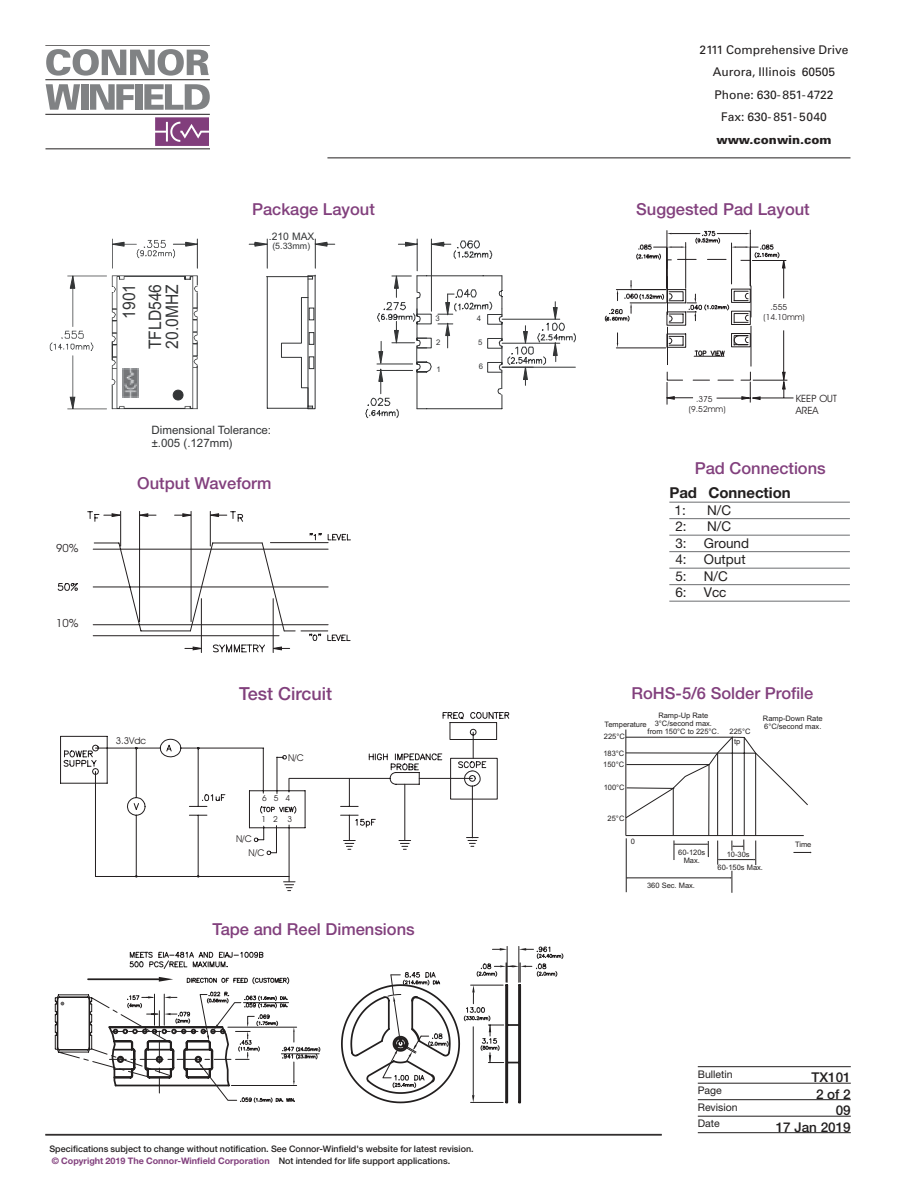
<style>
.page{position:relative;width:918px;height:1188px;background:#fff}
.page>*{position:absolute;margin:0;border:0;box-sizing:border-box;transform-origin:0 0}
.t1{font:500 18px "Helvetica Neue";color:#81407c}
.t2{font:17.25px/26px "Arial";color:#333536;text-align:right;scale:.9 1}
.t3{font:500 16.5px "Helvetica Neue";color:#82407d}
.t4{font:700 15px "Helvetica Neue";color:#221f1f}
.t5{font:13.5px "Helvetica Neue";color:#221f1f}
.t6{font:500 13.5px "Helvetica Neue";color:#221f1f}
.t7{font:12px/22.5px "Univers";color:#221f1f;text-align:center}
.t8{font:900 12px "Univers";color:#221f1f}
.t9{font:11.55px/12.9px "Arial";color:#333536}
.t10{font:11.25px "Avant Garde IT Cby BT";color:#231f20}
.t11{font:10.5px "Helvetica Neue";color:#221f1f}
.t12{font:10.35px "Arial";color:#333536}
.t13{font:10.05px/12.1px "Avant Garde IT Cby BT";color:#231f20}
.t14{font:9.6px "Avant Garde IT Cby BT";color:#231f20}
.t15{font:9.3px "Avant Garde IT Cby BT";color:#231f20}
.t16{font:500 9px/12px "Helvetica Neue";color:#221f1f}
.t17{font:8.85px "Arial";color:#333536}
.t18{font:8.4px/10.1px "Avant Garde IT Cby BT";color:#231f20}
.t19{font:8.25px "Avant Garde IT Cby BT";color:#231f20}
.t20{font:7.8px "Arial";color:#333536}
.t21{font:7.5px/8.4px "Arial";color:#221f1f;text-align:center}
.s1{font-weight:700;color:#82407d}
</style>
<div class="page">
<hr style="left:45px;top:1134px;width:617px;height:1px;background:#221f1f">
<svg style="left:46px;top:49px;width:163px;height:27px"></svg>
<svg style="left:46px;top:84px;width:34px;height:26px"></svg>
<div style="left:81px;top:84px;width:7px;height:26px;background:#808284"></div>
<svg style="left:90px;top:84px;width:44px;height:26px"></svg>
<div style="left:136px;top:84px;width:7px;height:26px;background:#808284"></div>
<svg style="left:144px;top:84px;width:66px;height:26px"></svg>
<hr style="left:45px;top:45px;width:165px;height:1px;background:#221f1f">
<hr style="left:45px;top:79px;width:165px;height:1px;background:#221f1f">
<hr style="left:45px;top:114px;width:165px;height:1px;background:#221f1f">
<svg style="left:155px;top:117px;width:54px;height:29px;background:#935a8f"></svg>
<hr style="left:46px;top:149px;width:164px;height:1px;background:#221f1f">
<hr style="left:327px;top:157px;width:524px;height:1px;background:#221f1f">
<hr style="left:45px;top:1135px;width:617px;height:1px;background:#221f1f">
<hr style="left:669px;top:502px;width:181px;height:1px;background:#6c6e70">
<hr style="left:669px;top:518px;width:181px;height:1px;background:#6c6e70">
<hr style="left:669px;top:535px;width:181px;height:1px;background:#6c6e70">
<hr style="left:669px;top:551px;width:181px;height:1px;background:#6c6e70">
<hr style="left:669px;top:568px;width:181px;height:1px;background:#6c6e70">
<hr style="left:669px;top:584px;width:181px;height:1px;background:#6c6e70">
<hr style="left:669px;top:601px;width:181px;height:1px;background:#6c6e70">
<hr style="left:698px;top:1066px;width:153px;height:1px;background:#221f1f">
<hr style="left:698px;top:1083px;width:153px;height:1px;background:#221f1f">
<hr style="left:698px;top:1099px;width:153px;height:1px;background:#221f1f">
<hr style="left:698px;top:1116px;width:153px;height:1px;background:#221f1f">
<hr style="left:698px;top:1132px;width:153px;height:1px;background:#221f1f">
<svg style="left:57px;top:511px;width:294px;height:142px"></svg>
<div style="left:53px;top:541px;width:30px;height:21px;background:#fff"></div>
<div style="left:53px;top:617px;width:30px;height:20px;background:#fff"></div>
<svg style="left:266px;top:318px;width:310px;height:91px"></svg>
<svg style="left:248px;top:238px;width:310px;height:169px"></svg>
<svg style="left:50px;top:238px;width:148px;height:172px"></svg>
<img style="left:123px;top:368px;width:16px;height:29px">
<hr style="left:753px;top:380px;width:34px;height:1px;background:#231f20">
<hr style="left:752px;top:398px;width:41px;height:1px;background:#231f20">
<svg style="left:605px;top:230px;width:181px;height:175px"></svg>
<svg style="left:341px;top:946px;width:222px;height:157px"></svg>
<hr style="left:88px;top:978px;width:71px;height:2px;background:#221f1f">
<svg style="left:129px;top:951px;width:161px;height:34px"></svg>
<svg style="left:55px;top:991px;width:266px;height:112px"></svg>
<svg style="left:60px;top:736px;width:223px;height:142px"></svg>
<svg style="left:283px;top:712px;width:227px;height:179px"></svg>
<hr style="left:626px;top:730px;width:1px;height:106px;background:#221f1f">
<svg style="left:625px;top:737px;width:187px;height:156px"></svg>
<h3 class="t3" style="left:252px;top:203px;width:124px">Package Layout</h3>
<p class="t10" style="left:56px;top:544px;width:24px">90%</p>
<p class="t10" style="left:56px;top:619px;width:24px">10%</p>
<h2 class="t2" style="left:118px;top:349px;width:74px;rotate:-90deg">1901<br>TFLD546</h2>
<h2 class="t2" style="left:161px;top:349px;width:73px;rotate:-90deg">20.0MHZ</h2>
<p class="t12" style="left:269px;top:232px;width:47px">.210 MAX</p>
<p class="t17" style="left:272px;top:243px;width:40px">(5.33mm)</p>
<p class="t9" style="left:152px;top:425px;width:121px">Dimensional Tolerance: ±.005 (.127mm)</p>
<h3 class="t3" style="left:137px;top:477px;width:136px">Output Waveform</h3>
<p class="t20" style="left:436px;top:316px;width:6px">3</p>
<p class="t20" style="left:477px;top:315px;width:6px">4</p>
<p class="t20" style="left:478px;top:339px;width:6px">5</p>
<p class="t20" style="left:479px;top:363px;width:6px">6</p>
<p class="t20" style="left:436px;top:340px;width:6px">2</p>
<p class="t20" style="left:437px;top:366px;width:6px">1</p>
<p class="t14" style="left:116px;top:737px;width:32px">3.3Vdc</p>
<h1 class="t1" style="left:239px;top:687px;width:95px">Test Circuit</h1>
<p class="t15" style="left:288px;top:754px;width:17px">N/C</p>
<p class="t19" style="left:262px;top:795px;width:30px">654</p>
<p class="t15" style="left:236px;top:836px;width:17px">N/C</p>
<p class="t19" style="left:262px;top:816px;width:32px">12 3</p>
<p class="t15" style="left:249px;top:849px;width:17px">N/C</p>
<h3 class="t3" style="left:213px;top:923px;width:204px">Tape and Reel Dimensions</h3>
<p class="t16" style="left:50px;top:1144px;width:426px">Specifications subject to change without notification. See Connor-Winfield's website for latest revision. <span class="s1">© Copyright 2019 The Connor-Winfield Corporation</span> Not intended for life support applications.</p>
<h3 class="t7" style="left:699px;top:39px;width:151px">2111 Comprehensive Drive<br>Aurora, Illinois 60505<br>Phone: 630-851-4722<br>Fax: 630- 851- 5040</h3>
<h3 class="t8" style="left:716px;top:133px;width:117px">www.conwin.com</h3>
<h3 class="t3" style="left:636px;top:203px;width:175px">Suggested Pad Layout</h3>
<p class="t18" style="left:689px;top:395px;width:38px;text-indent:7px">.375 (9.52mm)</p>
<p class="t18" style="left:764px;top:303px;width:43px;text-indent:7px">.555 (14.10mm)</p>
<p class="t13" style="left:796px;top:394px;width:42px">KEEP OUT<br>AREA</p>
<h3 class="t3" style="left:695px;top:462px;width:133px">Pad Connections</h3>
<h3 class="t4" style="left:669px;top:487px;width:123px">Pad Connection</h3>
<h3 class="t5" style="left:675px;top:505px;width:13px">1:</h3>
<h3 class="t5" style="left:707px;top:505px;width:25px">N/C</h3>
<h3 class="t5" style="left:675px;top:521px;width:13px">2:</h3>
<h3 class="t5" style="left:707px;top:521px;width:25px">N/C</h3>
<h3 class="t5" style="left:675px;top:538px;width:13px">3:</h3>
<h3 class="t5" style="left:704px;top:538px;width:47px">Ground</h3>
<h3 class="t5" style="left:675px;top:554px;width:13px">4:</h3>
<h3 class="t5" style="left:704px;top:554px;width:43px">Output</h3>
<h3 class="t5" style="left:675px;top:571px;width:13px">5:</h3>
<h3 class="t5" style="left:704px;top:571px;width:25px">N/C</h3>
<h3 class="t5" style="left:675px;top:587px;width:13px">6:</h3>
<h3 class="t5" style="left:704px;top:587px;width:24px">Vcc</h3>
<h3 class="t3" style="left:632px;top:687px;width:183px">RoHS-5/6 Solder Profile</h3>
<p class="t21" style="left:648px;top:712px;width:73px">Ramp-Up Rate<br>3°C/second max. from 150°C to 225°C.</p>
<p class="t21" style="left:605px;top:720px;width:44px">Temperature</p>
<p class="t21" style="left:604px;top:733px;width:22px">225°C</p>
<p class="t21" style="left:603px;top:749px;width:22px">183°C</p>
<p class="t21" style="left:603px;top:761px;width:22px">150°C</p>
<p class="t21" style="left:604px;top:784px;width:22px">100°C</p>
<p class="t21" style="left:608px;top:815px;width:18px">25°C</p>
<p class="t21" style="left:730px;top:727px;width:22px">225°C</p>
<p class="t21" style="left:734px;top:737px;width:8px">tp</p>
<p class="t21" style="left:763px;top:715px;width:61px;text-align:left">Ramp-Down Rate<br>6°C/second max.</p>
<p class="t21" style="left:631px;top:838px;width:6px">0</p>
<p class="t21" style="left:678px;top:848px;width:29px">60-120s<br>Max.</p>
<p class="t21" style="left:647px;top:881px;width:49px">360 Sec. Max.</p>
<p class="t21" style="left:727px;top:851px;width:24px">10-30s</p>
<p class="t21" style="left:718px;top:864px;width:47px">60-150s Max.</p>
<p class="t21" style="left:795px;top:841px;width:18px">Time</p>
<p class="t11" style="left:698px;top:1070px;width:36px">Bulletin</p>
<h3 class="t6" style="left:812px;top:1072px;width:41px">TX101</h3>
<p class="t11" style="left:698px;top:1087px;width:26px">Page</p>
<h3 class="t6" style="left:816px;top:1089px;width:36px">2 of 2</h3>
<p class="t11" style="left:698px;top:1103px;width:41px">Revision</p>
<h3 class="t6" style="left:836px;top:1105px;width:17px">09</h3>
<p class="t11" style="left:698px;top:1120px;width:23px">Date</p>
<h3 class="t6" style="left:776px;top:1122px;width:77px">17 Jan 2019</h3>
</div>
